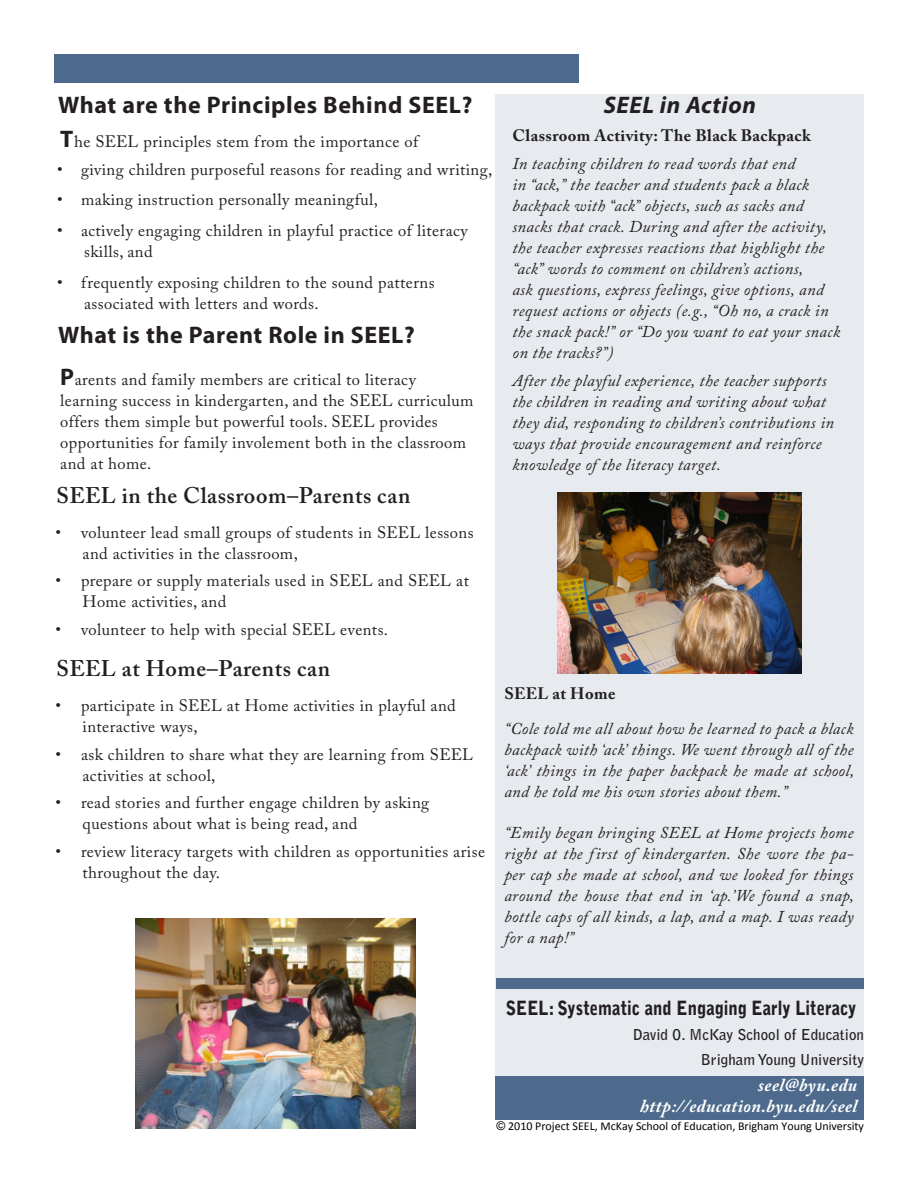
<style>
.page{position:relative;width:918px;height:1188px;background:#fff}
.page>*{position:absolute;margin:0;border:0;box-sizing:border-box;transform-origin:0 0}
.Body{font:700 24px "Myriad Pro";letter-spacing:.025em;color:#231f20}
.Body-2{font:italic 700 24px "Myriad Pro";letter-spacing:.025em;color:#231f20}
.Body-3{font:600 22.5px "Adobe Caslon Pro";letter-spacing:.025em;color:#231f20}
.Company_Name{font:900 19.5px "Bell Gothic Std";color:#231f20;scale:.86 1}
.Body-4{font:italic 700 18px "Adobe Caslon Pro";letter-spacing:.025em;color:#fff}
.Body-5{font:italic 16.5px/21px "Adobe Caslon Pro";letter-spacing:.025em;color:#231f20}
.Body-6{font:16.5px/21px "Adobe Caslon Pro";letter-spacing:.025em;color:#231f20}
.Bullted_Text{font:16.5px/21px "Adobe Caslon Pro";letter-spacing:.025em;color:#231f20}
.Body-7{font:700 16.5px "Adobe Caslon Pro";letter-spacing:.025em;color:#231f20}
.Company_Name-2{font:700 15px "Bell Gothic Std";color:#231f20}
.t1{font:12px "Calibri";color:#000}
.s1{font-family:"Myriad Pro";font-weight:700;font-size:24px}
.s2{font-family:"Arial"}
</style>
<div class="page">
<div style="left:496px;top:94px;width:368px;height:893px;background:#e7eaee"></div>
<div style="left:496px;top:1071px;width:368px;height:48px;background:#4d6a8c"></div>
<div style="left:55px;top:55px;width:524px;height:28px;background:#4d6a8c"></div>
<div style="left:496px;top:978px;width:368px;height:98px;background:#e7eaee"></div>
<div style="left:497px;top:978px;width:367px;height:11px;background:#4d6a8c"></div>
<img style="left:557px;top:492px;width:245px;height:182px">
<img style="left:135px;top:918px;width:281px;height:211px">
<p class="Body" style="left:58px;top:89px;width:416px">What are the Principles Behind SEEL?</p>
<p class="Body-6" style="left:60px;top:131px;width:359px"><span class="s1">T</span>he SEEL principles stem from the importance of</p>
<p class="Bullted_Text" style="left:57px;top:159px;width:437px">• giving children purposeful reasons for reading and writing,</p>
<p class="Bullted_Text" style="left:57px;top:189px;width:322px">• making instruction personally meaningful,</p>
<p class="Bullted_Text" style="left:84px;top:220px;width:385px;text-indent:-27px">• actively engaging children in playful practice of literacy skills, and</p>
<p class="Body-6" style="left:84px;top:272px;width:352px;text-indent:-27px">• frequently exposing children to the sound patterns associated with letters and words.</p>
<p class="Body" style="left:58px;top:320px;width:358px">What is the Parent Role in SEEL?</p>
<p class="Body-6" style="left:60px;top:368px;width:415px"><span class="s1">P</span>arents and family members are critical to literacy learning success in kindergarten, and the SEEL curriculum offers them simple but powerful tools. SEEL provides opportunities for family involement both in the classroom and at home.</p>
<p class="Body-3" style="left:57px;top:482px;width:355px">SEEL in the Classroom–Parents can</p>
<p class="Body-6" style="left:83px;top:521px;width:392px;text-indent:-27px">• volunteer lead small groups of students in SEEL lessons and activities in the classroom,</p>
<p class="Body-6" style="left:83px;top:570px;width:388px;text-indent:-27px">• prepare or supply materials used in SEEL and SEEL at<br>Home activities, and</p>
<p class="Body-6" style="left:56px;top:619px;width:334px">• volunteer to help with special SEEL events.</p>
<p class="Body-3" style="left:57px;top:655px;width:275px">SEEL at Home–Parents can</p>
<p class="Body-6" style="left:83px;top:695px;width:375px;text-indent:-27px">• participate in SEEL at Home activities in playful and interactive ways,</p>
<p class="Body-6" style="left:83px;top:743px;width:392px;text-indent:-27px">• ask children to share what they are learning from SEEL activities at school,</p>
<p class="Body-6" style="left:83px;top:792px;width:348px;text-indent:-27px">• read stories and further engage children by asking questions about what is being read, and</p>
<p class="Body-6" style="left:83px;top:841px;width:404px;text-indent:-27px">• review literacy targets with children as opportunities arise throughout the day.</p>
<p class="Body-2" style="left:604px;top:89px;width:154px">SEEL in Action</p>
<p class="Body-7" style="left:512px;top:126px;width:300px">Classroom Activity: The Black Backpack</p>
<p class="Body-5" style="left:512px;top:153px;width:329px">In teaching children to read words that end<br>in “ack,” the teacher and students pack a black backpack with “ack” objects, such as sacks and snacks that crack. During and after the activity, the teacher expresses reactions that highlight the “ack” words to comment on children’s actions,<br>ask questions, express feelings, give options, and request actions or objects (e.g., “Oh no, a crack in the snack pack!” or “Do you want to eat your snack on the tracks?”)</p>
<p class="Body-5" style="left:512px;top:370px;width:323px">After the playful experience, the teacher supports the children in reading and writing about what they did, responding to children’s contributions in ways that provide encouragement and reinforce knowledge of the literacy target.</p>
<p class="Body-7" style="left:504px;top:684px;width:113px">SEEL at Home</p>
<p class="Body-5" style="left:504px;top:718px;width:351px;text-align:justify">“Cole told me all about how he learned to pack a black backpack with ‘ack’ things. We went through all of the ‘ack’ things in the paper backpack he made at school, and he told me his own stories about them.”</p>
<p class="Body-5" style="left:504px;top:822px;width:351px;text-align:justify">“Emily began bringing SEEL at Home projects home right at the first of kindergarten. She wore the pa&shy;per cap she made at school, and we looked for things around the house that end in ‘ap.’We found a snap, bottle caps of all kinds, a lap, and a map. I was ready for a nap!”</p>
<p class="Company_Name" style="left:506px;top:997px;width:409px">SEEL: Systematic and Engaging Early Literacy</p>
<p class="Company_Name-2" style="left:633px;top:1025px;width:233px">David O. McKay School of Education</p>
<p class="Company_Name-2" style="left:701px;top:1050px;width:165px">Brigham Young University</p>
<p class="Body-4" style="left:758px;top:1074px;width:100px">seel@byu.edu</p>
<p class="Body-4" style="left:640px;top:1095px;width:219px">http://education.byu.edu/seel</p>
<p class="t1" style="left:497px;top:1118px;width:369px"><span class="s2">©</span> 2010 Project SEEL, McKay School of Education, Brigham Young University</p>
</div>
